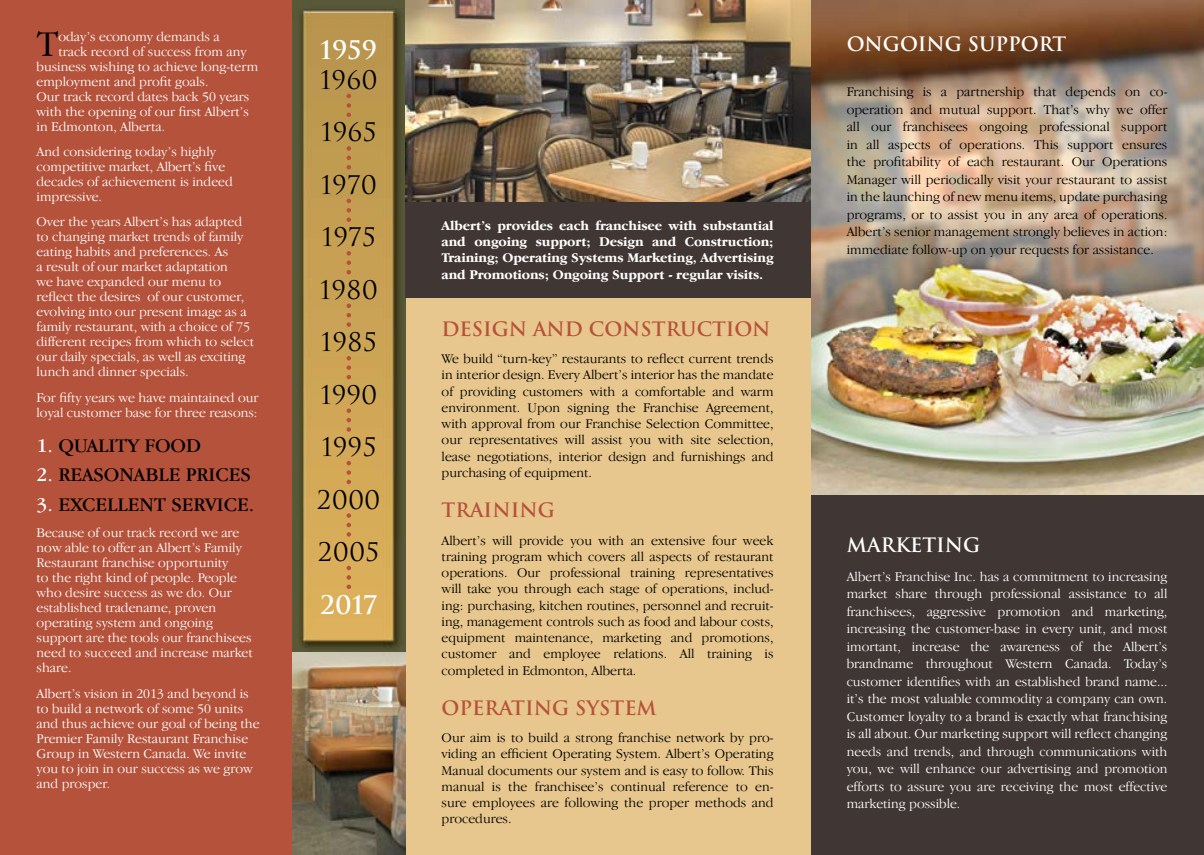
<style>
.page{position:relative;width:1204px;height:855px;background:#fff}
.page>*{position:absolute;margin:0;border:0;box-sizing:border-box;transform-origin:0 0}
.t1{font:300 37.5px "Garamond IT Cby BT";color:#000}
.t2{font:25px/52.5px "Trajan";color:#000}
.t3{font:700 25px "Trajan";color:#fff}
.t4{font:20px "Garamond IT Cby BT";color:#000}
.t5{font:700 19.38px "Trajan";color:#b6523b}
.t6{font:700 19.38px "Trajan";color:#fff}
.t7{font:300 13.75px/15px "Garamond IT Cby BT";color:#fff}
.t8{font:300 13.75px/16.2px "Garamond IT Cby BT";color:#000;text-align:justify}
.t9{font:700 13.75px/16.2px "Garamond IT Cby BT";letter-spacing:-.01em;color:#fff;text-align:justify}
.s1{color:#fff}
</style>
<div class="page">
<img style="left:810px;top:0;width:394px;height:495px">
<div style="left:810px;top:495px;width:394px;height:360px;background:#403633"></div>
<div style="left:405px;top:0;width:405px;height:855px;background:#e7c78d"></div>
<div style="left:0;top:0;width:405px;height:855px;background:#b5523b"></div>
<img style="left:292px;top:0;width:113px;height:855px">
<img style="left:405px;top:0;width:405px;height:202px">
<div style="left:405px;top:202px;width:405px;height:96px;background:#403633"></div>
<svg style="left:347px;top:94px;width:4px;height:23px"></svg>
<svg style="left:347px;top:251px;width:4px;height:23px"></svg>
<svg style="left:347px;top:408px;width:4px;height:24px"></svg>
<svg style="left:347px;top:146px;width:4px;height:24px"></svg>
<svg style="left:347px;top:304px;width:4px;height:23px"></svg>
<svg style="left:347px;top:461px;width:4px;height:23px"></svg>
<svg style="left:347px;top:199px;width:4px;height:23px"></svg>
<svg style="left:347px;top:356px;width:4px;height:23px"></svg>
<svg style="left:347px;top:513px;width:4px;height:24px"></svg>
<svg style="left:347px;top:566px;width:4px;height:23px"></svg>
<h1 class="t1" style="left:37px;top:21px;width:23px">T</h1>
<p class="t7" style="left:58px;top:28px;width:163px">oday’s economy demands a</p>
<p class="t7" style="left:58px;top:43px;width:190px">track record of success from any</p>
<p class="t7" style="left:37px;top:58px;width:223px">business wishing to achieve long-term</p>
<p class="t7" style="left:37px;top:73px;width:173px">employment and profit goals.</p>
<p class="t7" style="left:37px;top:88px;width:214px">Our track record dates back 50 years</p>
<p class="t7" style="left:37px;top:103px;width:214px">with the opening of our first Albert’s</p>
<p class="t7" style="left:37px;top:118px;width:130px">in Edmonton, Alberta.</p>
<p class="t7" style="left:37px;top:144px;width:198px">And considering today’s highly competitive market, Albert’s five decades of achievement is indeed impressive.</p>
<p class="t7" style="left:37px;top:214px;width:219px">Over the years Albert’s has adapted to changing market trends of family eating habits and preferences. As<br>a result of our market adaptation<br>we have expanded our menu to reflect the desires of our customer, evolving into our present image as a family restaurant, with a choice of 75 different recipes from which to select our daily specials, as well as exciting lunch and dinner specials.</p>
<p class="t7" style="left:37px;top:389px;width:223px">For fifty years we have maintained our loyal customer base for three reasons:</p>
<h3 class="t4" style="left:37px;top:433px;width:166px"><span class="s1">1.</span> QUALITY FOOD</h3>
<h3 class="t4" style="left:37px;top:463px;width:216px"><span class="s1">2.</span> REASONABLE PRICES</h3>
<h3 class="t4" style="left:37px;top:493px;width:219px"><span class="s1">3.</span> EXCELLENT SERVICE.</h3>
<p class="t7" style="left:37px;top:525px;width:218px">Because of our track record we are now able to offer an Albert’s Family<br>Restaurant franchise opportunity<br>to the right kind of people. People who desire success as we do. Our established tradename, proven operating system and ongoing support are the tools our franchisees need to succeed and increase market share.</p>
<p class="t7" style="left:37px;top:686px;width:224px">Albert’s vision in 2013 and beyond is to build a network of some 50 units and thus achieve our goal of being the<br>Premier Family Restaurant Franchise<br>Group in Western Canada. We invite you to join in our success as we grow and prosper.</p>
<h2 class="t3" style="left:320px;top:34px;width:59px">1959</h2>
<h2 class="t2" style="left:317px;top:53px;width:65px">1960<br>1965<br>1970<br>1975<br>1980<br>1985<br>1990<br>1995<br>2000<br>2005</h2>
<h2 class="t3" style="left:321px;top:589px;width:58px">2017</h2>
<p class="t9" style="left:442px;top:217px;width:333px">Albert’s provides each franchisee with substantial and ongoing support; Design and Construction; Training; Operating Systems Marketing, Advertising and Promotions; Ongoing Support - regular visits.</p>
<h3 class="t5" style="left:442px;top:317px;width:330px">DESIGN AND CONSTRUCTION</h3>
<p class="t8" style="left:442px;top:350px;width:333px">We build “turn-key” restaurants to reflect current trends in interior design. Every Albert’s interior has the mandate of providing customers with a comfortable and warm environment. Upon signing the Franchise Agreement, with approval from our Franchise Selection Committee, our representatives will assist you with site selection, lease negotiations, interior design and furnishings and purchasing of equipment.</p>
<h3 class="t5" style="left:442px;top:498px;width:115px">TRAINING</h3>
<p class="t8" style="left:442px;top:532px;width:333px">Albert’s will provide you with an extensive four week training program which covers all aspects of restaurant operations. Our professional training representatives will take you through each stage of operations, includ&shy;ing: purchasing, kitchen routines, personnel and recruit&shy;ing, management controls such as food and labour costs, equipment maintenance, marketing and promotions, customer and employee relations. All training is completed in Edmonton, Alberta.</p>
<h3 class="t5" style="left:442px;top:696px;width:217px">OPERATING SYSTEM</h3>
<p class="t8" style="left:442px;top:729px;width:333px">Our aim is to build a strong franchise network by pro&shy;viding an efficient Operating System. Albert’s Operating Manual documents our system and is easy to follow. This manual is the franchisee’s continual reference to en&shy;sure employees are following the proper methods and procedures.</p>
<h3 class="t6" style="left:847px;top:32px;width:221px">ONGOING SUPPORT</h3>
<p class="t8" style="left:847px;top:83px;width:322px;line-height:17.5px">Franchising is a partnership that depends on co&shy;operation and mutual support. That’s why we offer all our franchisees ongoing professional support in all aspects of operations. This support ensures the profitability of each restaurant. Our Operations Manager will periodically visit your restaurant to assist in the launching of new menu items, update purchasing programs, or to assist you in any area of operations.<br>Albert’s senior management strongly believes in action: immediate follow-up on your requests for assistance.</p>
<h3 class="t6" style="left:847px;top:533px;width:135px">MARKETING</h3>
<p class="t7" style="left:847px;top:567px;width:322px;line-height:17.5px;text-align:justify">Albert’s Franchise Inc. has a commitment to increasing market share through professional assistance to all franchisees, aggressive promotion and marketing, increasing the customer-base in every unit, and most imortant, increase the awareness of the Albert’s brandname throughout Western Canada. Today’s customer identifies with an established brand name... it’s the most valuable commodity a company can own.<br>Customer loyalty to a brand is exactly what franchising is all about. Our marketing support will reflect changing needs and trends, and through communications with you, we will enhance our advertising and promotion efforts to assure you are receiving the most effective marketing possible.</p>
</div>
